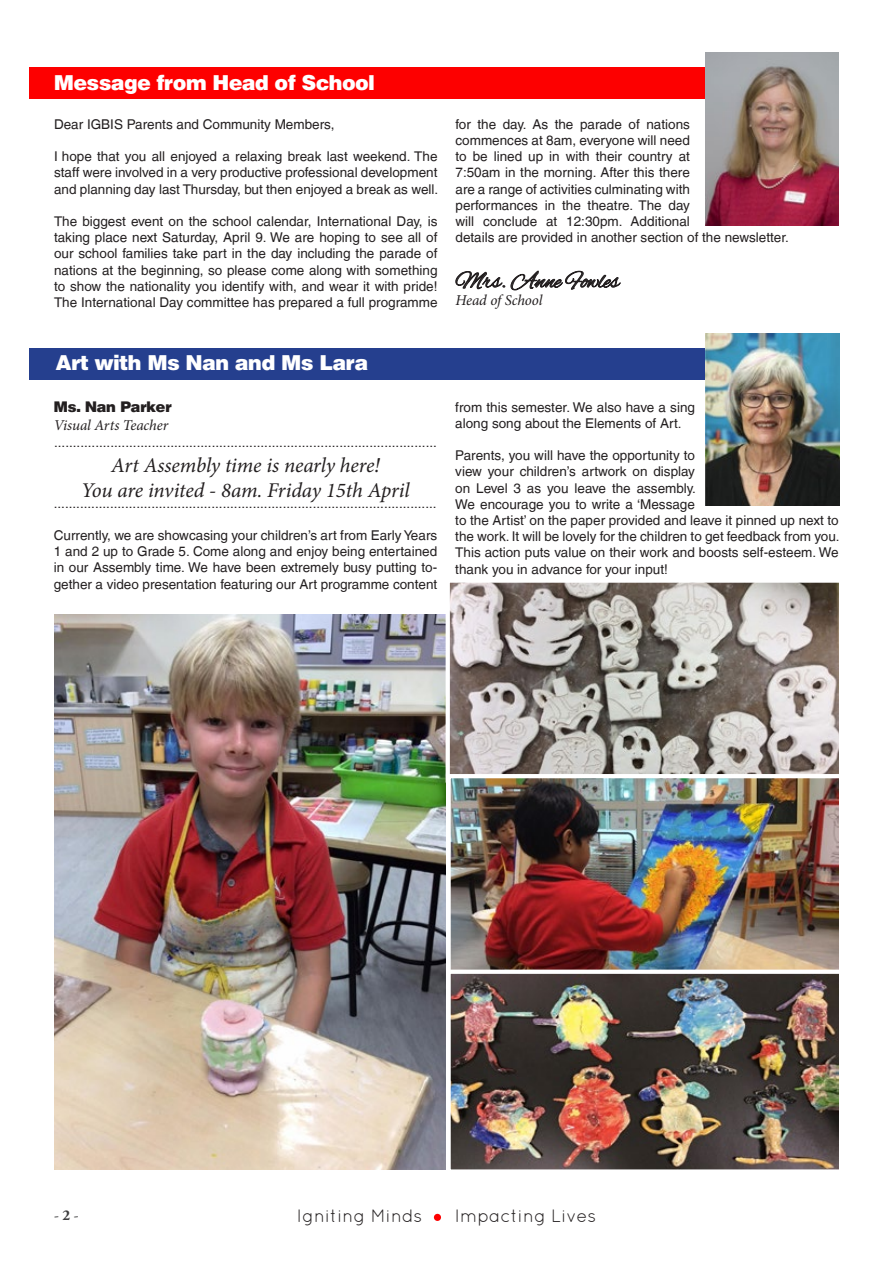
<style>
.page{position:relative;width:893px;height:1263px;background:#fff}
.page>*{position:absolute;margin:0;border:0;box-sizing:border-box;transform-origin:0 0}
.t1{font:24px "Alex Brush";color:#231f20}
.t2{font:italic 21px/25.2px "Minion Pro";letter-spacing:-.01em;color:#231f20;text-align:center}
.t3{font:900 21px "Helvetica BQ";color:#fff}
.t4{font:18px "Quicksand";color:#231f20}
.t5{font:italic 15px "Minion Pro";letter-spacing:-.005em;color:#231f20}
.t6{font:900 15px "Helvetica BQ";color:#231f20}
.t7{font:15px "Adobe Garamond Pro";color:#3e3e3f}
.t8{font:13.5px/16.2px "Helvetica LT";color:#231f20;text-align:justify}
.s1{font-weight:700}
</style>
<div class="page">
<div style="left:434px;top:1214px;width:7px;height:7px;background:#fd0000;border-radius:50%"></div>
<img style="left:54px;top:615px;width:390px;height:554px">
<svg style="left:455px;top:270px;width:166px;height:21px"></svg>
<div style="left:30px;top:67px;width:809px;height:32px;background:#fd0000"></div>
<img style="left:706px;top:52px;width:133px;height:173px">
<div style="left:30px;top:348px;width:809px;height:31px;background:#253f8e"></div>
<img style="left:706px;top:333px;width:133px;height:173px">
<svg style="left:443px;top:582px;width:396px;height:203px;background:#a39e9a"></svg>
<img style="left:444px;top:772px;width:395px;height:195px">
<img style="left:444px;top:967px;width:395px;height:203px">
<h2 class="t3" style="left:54px;top:70px;width:322px">Message from Head of School</h2>
<p class="t8" style="left:54px;top:116px;width:282px">Dear IGBIS Parents and Community Members,</p>
<p class="t8" style="left:54px;top:148px;width:386px">I hope that you all enjoyed a relaxing break last weekend. The staff were involved in a very productive professional development and planning day last Thursday, but then enjoyed a break as well.</p>
<p class="t8" style="left:54px;top:213px;width:385px">The biggest event on the school calendar, International Day, is taking place next Saturday, April 9. We are hoping to see all of our school families take part in the day including the parade of nations at the beginning, so please come along with something to show the nationality you identify with, and wear it with pride!<br>The International Day committee has prepared a full programme</p>
<p class="t8" style="left:455px;top:116px;width:335px;text-align:left">for the day. As the parade of nations<br>commences at 8am, everyone will need<br>to be lined up in with their country at<br>7:50am in the morning. After this there<br>are a range of activities culminating with<br>performances in the theatre. The day<br>will conclude at 12:30pm. Additional<br>details are provided in another section of the newsletter.</p>
<h1 class="t1" style="left:455px;top:267px;width:165px">Mrs. Anne Fowles</h1>
<p class="t5" style="left:455px;top:290px;width:89px">Head of School</p>
<h2 class="t3" style="left:56px;top:350px;width:314px">Art with Ms Nan and Ms Lara</h2>
<p class="t6" style="left:54px;top:398px;width:119px">Ms. Nan Parker</p>
<p class="t5" style="left:54px;top:415px;width:116px">Visual Arts Teacher</p>
<p class="t8" style="left:54px;top:434px;width:384px">......................................................................................................</p>
<h2 class="t2" style="left:81px;top:452px;width:330px">Art Assembly time is nearly here!<br>You are invited - 8am. Friday 15th April</h2>
<p class="t8" style="left:54px;top:495px;width:384px">......................................................................................................</p>
<p class="t8" style="left:54px;top:527px;width:385px">Currently, we are showcasing your children’s art from Early Years 1 and 2 up to Grade 5. Come along and enjoy being entertained in our Assembly time. We have been extremely busy putting to&shy;gether a video presentation featuring our Art programme content</p>
<p class="t8" style="left:455px;top:399px;width:241px">from this semester. We also have a sing along song about the Elements of Art.</p>
<p class="t8" style="left:455px;top:447px;width:386px;text-align:left">Parents, you will have the opportunity to<br>view your children’s artwork on display<br>on Level 3 as you leave the assembly.<br>We encourage you to write a ‘Message<br>to the Artist’ on the paper provided and leave it pinned up next to the work. It will be lovely for the children to get feedback from you.<br>This action puts value on their work and boosts self-esteem. We thank you in advance for your input!</p>
<p class="t7" style="left:54px;top:1206px;width:26px">- <span class="s1">2</span> -</p>
<h3 class="t4" style="left:297px;top:1205px;width:127px">Igniting Minds</h3>
<h3 class="t4" style="left:455px;top:1205px;width:143px">Impacting Lives</h3>
</div>
